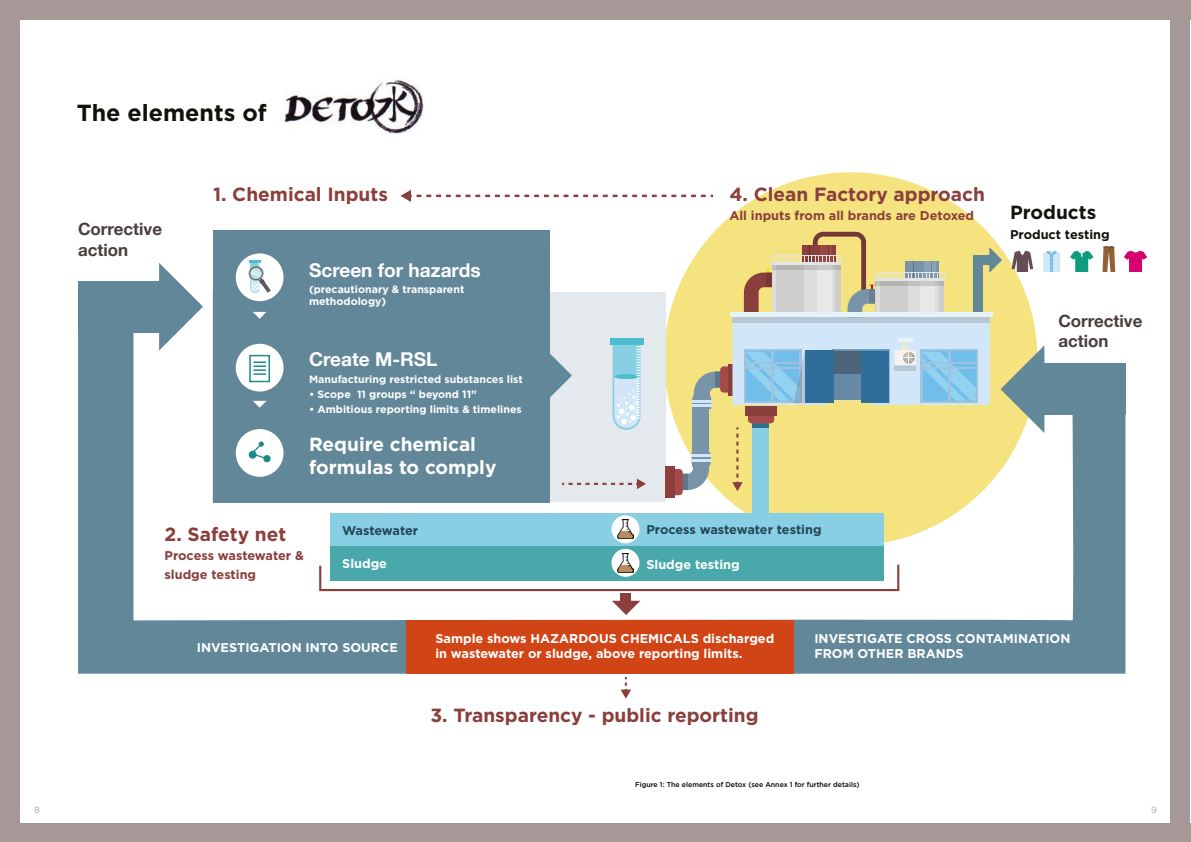
<style>
.page{position:relative;width:1191px;height:842px;background:#fff}
.page>*{position:absolute;margin:0;border:0;box-sizing:border-box;transform-origin:0 0}
.t1{font:700 23.3px "Gotham";color:#12110b}
.t2{font:700 19px "Gotham";color:#8a3f3c}
.t3{font:700 19px/22.9px "Gotham";color:#fff}
.t4{font:700 19px "Helvetica Neue";color:#fff}
.t5{font:700 19px "Gotham";color:#13120d}
.t6{font:700 16.9px/20.3px "Helvetica Neue";color:#493f3d}
.t7{font:700 12.7px/15.2px "Gotham";color:#fff}
.t8{font:700 12.7px/19px "Gotham";color:#8a3f3c}
.t9{font:700 12.7px "Gotham";letter-spacing:-.01em;color:#244656}
.t10{font:700 12.7px "Gotham";color:#13120d}
.t11{font:700 10.6px/12.7px "Gotham";color:#fff}
.t12{font:9px "Gotham";color:#a1a2ab}
.t13{font:500 7px "Gotham";color:#000}
</style>
<div class="page">
<div style="left:664px;top:172px;width:373px;height:374px;background:#f5e380;border-radius:50%"></div>
<div style="left:212px;top:292px;width:453px;height:210px;background:#e3e9ec"></div>
<div style="left:213px;top:230px;width:337px;height:272px;background:#628799"></div>
<div style="left:236px;top:253px;width:47px;height:48px;background:#fff;border-radius:50%"></div>
<svg style="left:78px;top:317px;width:1047px;height:357px;fill:#628799"></svg>
<div style="left:753px;top:414px;width:16px;height:109px;background:#89cfe3"></div>
<svg style="left:248px;top:260px;width:23px;height:33px"></svg>
<div style="left:330px;top:513px;width:554px;height:34px;background:#89cfe3"></div>
<div style="left:330px;top:546px;width:554px;height:34px;background:#49a8aa"></div>
<svg style="left:318px;top:562px;width:582px;height:30px"></svg>
<div style="left:236px;top:344px;width:47px;height:47px;background:#fff;border-radius:50%"></div>
<div style="left:236px;top:429px;width:47px;height:48px;background:#fff;border-radius:50%"></div>
<svg style="left:253px;top:312px;width:13px;height:7px"></svg>
<svg style="left:253px;top:401px;width:13px;height:7px"></svg>
<svg style="left:549px;top:353px;width:23px;height:45px"></svg>
<div style="left:610px;top:338px;width:33px;height:6px;background:#4cbdcc"></div>
<svg style="left:612px;top:344px;width:28px;height:86px;background:#b3dded"></svg>
<div style="left:406px;top:620px;width:388px;height:54px;background:#d14416"></div>
<svg style="left:159px;top:263px;width:44px;height:88px"></svg>
<div style="left:78px;top:281px;width:85px;height:52px;background:#628799"></div>
<div style="left:1040px;top:363px;width:85px;height:52px;background:#628799"></div>
<div style="left:621px;top:593px;width:10px;height:15px;background:#8a3f3c"></div>
<svg style="left:612px;top:601px;width:28px;height:14px"></svg>
<div style="left:263px;top:455px;width:8px;height:7px;background:#1a898e;border-radius:50%"></div>
<svg style="left:249px;top:441px;width:20px;height:19px"></svg>
<div style="left:249px;top:355px;width:21px;height:27px;border:1px solid #1a898e"></div>
<svg style="left:253px;top:361px;width:13px;height:14px"></svg>
<svg style="left:1123px;top:251px;width:24px;height:21px"></svg>
<svg style="left:1102px;top:247px;width:13px;height:25px"></svg>
<svg style="left:1070px;top:249px;width:23px;height:23px"></svg>
<div style="left:665px;top:466px;width:9px;height:32px;background:#8a3f3c"></div>
<svg style="left:400px;top:190px;width:313px;height:12px"></svg>
<svg style="left:562px;top:479px;width:84px;height:10px"></svg>
<svg style="left:673px;top:232px;width:387px;height:263px"></svg>
<div style="left:973px;top:255px;width:21px;height:10px;background:#628799"></div>
<div style="left:973px;top:256px;width:10px;height:55px;background:#628799"></div>
<div style="left:611px;top:515px;width:28px;height:28px;background:#fff;border-radius:50%"></div>
<img style="left:617px;top:520px;width:16px;height:19px">
<svg style="left:620px;top:677px;width:11px;height:22px"></svg>
<svg style="left:611px;top:549px;width:28px;height:28px"></svg>
<img style="left:617px;top:554px;width:16px;height:18px">
<img style="left:284px;top:80px;width:140px;height:55px">
<div style="left:278px;top:70px;width:13px;height:21px;background:#fff"></div>
<div style="left:0;top:0;width:20px;height:842px;background:#a79898"></div>
<div style="left:1170px;top:0;width:20px;height:842px;background:#a79898"></div>
<div style="left:0;top:0;width:1191px;height:20px;background:#a79898"></div>
<div style="left:0;top:824px;width:1191px;height:18px;background:#a79898"></div>
<h1 class="t1" style="left:77px;top:97px;width:191px">The elements of</h1>
<h3 class="t6" style="left:78px;top:220px;width:86px">Corrective action</h3>
<h2 class="t2" style="left:213px;top:181px;width:176px">1. Chemical Inputs</h2>
<h2 class="t4" style="left:309px;top:255px;width:173px">Screen for hazards</h2>
<p class="t11" style="left:309px;top:283px;width:157px">(precautionary &amp; transparent methodology)</p>
<h2 class="t4" style="left:309px;top:344px;width:130px">Create M-RSL</h2>
<p class="t11" style="left:309px;top:373px;width:215px">Manufacturing restricted substances list</p>
<p class="t11" style="left:309px;top:388px;width:169px">• Scope 11 groups “ beyond 11”</p>
<p class="t11" style="left:309px;top:403px;width:214px">• Ambitious reporting limits &amp; timelines</p>
<h2 class="t3" style="left:309px;top:433px;width:189px">Require chemical formulas to comply</h2>
<h2 class="t2" style="left:165px;top:521px;width:123px">2. Safety net</h2>
<p class="t8" style="left:165px;top:545px;width:141px">Process wastewater &amp; sludge testing</p>
<p class="t9" style="left:342px;top:522px;width:77px">Wastewater</p>
<p class="t7" style="left:342px;top:556px;width:46px">Sludge</p>
<h2 class="t2" style="left:729px;top:181px;width:257px">4. Clean Factory approach</h2>
<p class="t8" style="left:729px;top:206px;width:246px">All inputs from all brands are Detoxed</p>
<h2 class="t5" style="left:1010px;top:200px;width:88px">Products</h2>
<p class="t10" style="left:1010px;top:226px;width:101px">Product testing</p>
<h3 class="t6" style="left:1058px;top:311px;width:86px">Corrective action</h3>
<p class="t9" style="left:646px;top:521px;width:177px">Process wastewater testing</p>
<p class="t7" style="left:646px;top:556px;width:95px">Sludge testing</p>
<p class="t7" style="left:197px;top:640px;width:203px">INVESTIGATION INTO SOURCE</p>
<p class="t7" style="left:435px;top:630px;width:340px">Sample shows HAZARDOUS CHEMICALS discharged in wastewater or sludge, above reporting limits.</p>
<h2 class="t2" style="left:430px;top:703px;width:330px">3. Transparency - public reporting</h2>
<p class="t7" style="left:814px;top:631px;width:257px">INVESTIGATE CROSS CONTAMINATION<br>FROM OTHER BRANDS</p>
<p class="t13" style="left:635px;top:779px;width:226px">Figure 1: The elements of Detox (see Annex 1 for further details)</p>
<p class="t12" style="left:34px;top:804px;width:7px">8</p>
<p class="t12" style="left:1151px;top:804px;width:7px">9</p>
</div>
